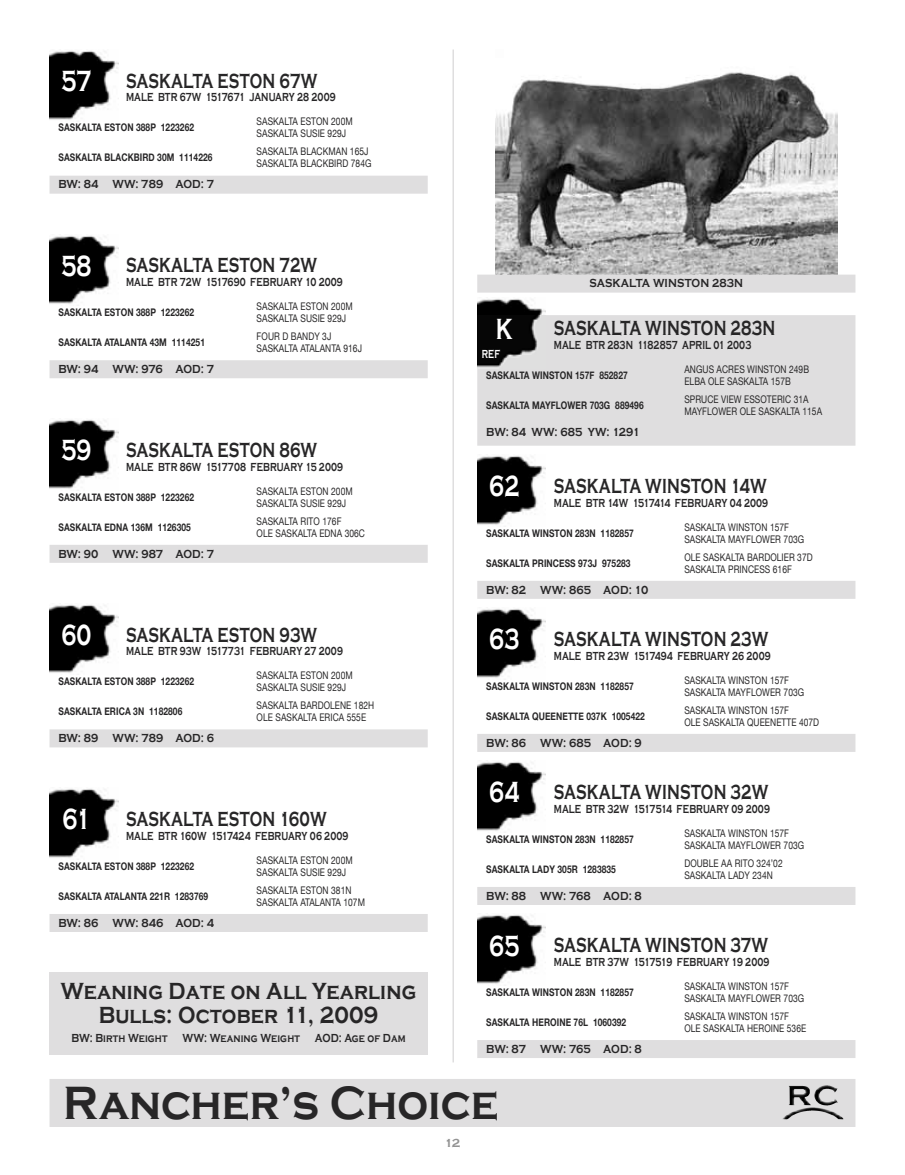
<style>
.page{position:relative;width:905px;height:1175px;background:#fff}
.page>*{position:absolute;margin:0;border:0;box-sizing:border-box;transform-origin:0 0}
.t1{font:700 48px "Copperplate Gothic";color:#272627;scale:.9 1}
.t2{font:700 30px "Copperplate Gothic";color:#fff;scale:.7 1}
.t3{font:700 24px/24px "Copperplate Gothic";letter-spacing:.01em;color:#272627;text-align:center;scale:.85 1}
.t4{font:700 21px "Copperplate Gothic";letter-spacing:.01em;color:#272627;scale:.7 1}
.t5{font:700 12px "Copperplate Gothic";letter-spacing:.01em;color:#272627;scale:.7 1}
.t6{font:700 12px "Copperplate Gothic";letter-spacing:.01em;color:#272627;scale:.85 1}
.t7{font:700 12px "Copperplate Gothic";letter-spacing:.01em;color:#272627;scale:.8 1}
.t8{font:700 12px "Copperplate Gothic";letter-spacing:-.01em;color:#272627;scale:.85 1}
.t9{font:700 12px "Copperplate Gothic";color:#fff;scale:.66 1}
.t10{font:700 12px "Copperplate Gothic";color:#939393}
.t11{font:10.5px/18px "Helvetica Neue";letter-spacing:.01em;color:#272627;scale:.8 1}
.t12{font:700 10.5px "Helvetica Neue";letter-spacing:.01em;color:#272627;scale:.8 1}
.s1{font-size:30px;color:#fff}
</style>
<div class="page">
<hr style="left:452px;top:50px;width:2px;height:1012px;background:#dfdedf">
<div style="left:50px;top:1078px;width:805px;height:48px;background:#dfdedf"></div>
<img style="left:814px;top:1085px;width:23px;height:20px">
<img style="left:789px;top:1085px;width:21px;height:20px">
<img style="left:782px;top:1107px;width:61px;height:12px">
<img style="left:495px;top:72px;width:342px;height:202px">
<div style="left:477px;top:274px;width:378px;height:18px;background:#dfdedf"></div>
<img style="left:477px;top:299px;width:69px;height:16px">
<div style="left:477px;top:315px;width:378px;height:131px;background:#dfdedf"></div>
<img style="left:477px;top:315px;width:68px;height:54px">
<img style="left:50px;top:236px;width:68px;height:68px">
<div style="left:50px;top:360px;width:378px;height:18px;background:#dfdedf"></div>
<img style="left:50px;top:420px;width:68px;height:69px">
<div style="left:50px;top:545px;width:378px;height:18px;background:#dfdedf"></div>
<img style="left:50px;top:605px;width:68px;height:68px">
<div style="left:50px;top:729px;width:378px;height:18px;background:#dfdedf"></div>
<img style="left:50px;top:789px;width:68px;height:69px">
<div style="left:50px;top:914px;width:378px;height:18px;background:#dfdedf"></div>
<img style="left:50px;top:51px;width:68px;height:69px">
<div style="left:50px;top:176px;width:378px;height:18px;background:#dfdedf"></div>
<img style="left:477px;top:456px;width:69px;height:69px">
<div style="left:477px;top:581px;width:378px;height:18px;background:#dfdedf"></div>
<img style="left:477px;top:609px;width:69px;height:69px">
<div style="left:477px;top:734px;width:378px;height:18px;background:#dfdedf"></div>
<img style="left:477px;top:762px;width:69px;height:69px">
<div style="left:477px;top:887px;width:378px;height:18px;background:#dfdedf"></div>
<img style="left:477px;top:915px;width:69px;height:69px">
<div style="left:477px;top:1040px;width:378px;height:18px;background:#dfdedf"></div>
<div style="left:50px;top:972px;width:378px;height:83px;background:#dfdedf"></div>
<h3 class="t4" style="left:62px;top:69px;width:367px"><span class="s1">57</span> SASKALTA ESTON 67W</h3>
<p class="t5" style="left:126px;top:91px;width:301px">MALE BTR 67W 1517671 JANUARY 28 2009</p>
<p class="t11" style="left:256px;top:112px;width:122px">SASKALTA ESTON 200M</p>
<p class="t12" style="left:58px;top:121px;width:171px">SASKALTA ESTON 388P 1223262</p>
<p class="t11" style="left:256px;top:124px;width:141px">SASKALTA SUSIE 929J<br>SASKALTA BLACKMAN 165J</p>
<p class="t12" style="left:58px;top:151px;width:194px">SASKALTA BLACKBIRD 30M 1114226</p>
<p class="t11" style="left:256px;top:154px;width:145px">SASKALTA BLACKBIRD 784G</p>
<p class="t6" style="left:58px;top:178px;width:184px">BW: 84 WW: 789 AOD: 7</p>
<h3 class="t4" style="left:61px;top:254px;width:367px"><span class="s1">58</span> SASKALTA ESTON 72W</h3>
<p class="t5" style="left:126px;top:275px;width:311px">MALE BTR 72W 1517690 FEBRUARY 10 2009</p>
<p class="t11" style="left:256px;top:297px;width:122px">SASKALTA ESTON 200M</p>
<p class="t12" style="left:58px;top:306px;width:171px">SASKALTA ESTON 388P 1223262</p>
<p class="t11" style="left:256px;top:309px;width:113px">SASKALTA SUSIE 929J<br>FOUR D BANDY 3J</p>
<p class="t12" style="left:58px;top:336px;width:184px">SASKALTA ATALANTA 43M 1114251</p>
<p class="t11" style="left:256px;top:339px;width:133px">SASKALTA ATALANTA 916J</p>
<p class="t8" style="left:58px;top:362px;width:184px">BW: 94 WW: 976 AOD: 7</p>
<h3 class="t4" style="left:61px;top:438px;width:367px"><span class="s1">59</span> SASKALTA ESTON 86W</h3>
<p class="t5" style="left:126px;top:460px;width:312px">MALE BTR 86W 1517708 FEBRUARY 15 2009</p>
<p class="t11" style="left:256px;top:481px;width:122px">SASKALTA ESTON 200M</p>
<p class="t12" style="left:58px;top:490px;width:171px">SASKALTA ESTON 388P 1223262</p>
<p class="t11" style="left:256px;top:493px;width:113px">SASKALTA SUSIE 929J<br>SASKALTA RITO 176F</p>
<p class="t12" style="left:58px;top:520px;width:167px">SASKALTA EDNA 136M 1126305</p>
<p class="t11" style="left:256px;top:523px;width:137px">OLE SASKALTA EDNA 306C</p>
<p class="t6" style="left:58px;top:547px;width:184px">BW: 90 WW: 987 AOD: 7</p>
<h3 class="t4" style="left:61px;top:623px;width:367px"><span class="s1">60</span> SASKALTA ESTON 93W</h3>
<p class="t5" style="left:126px;top:644px;width:311px">MALE BTR 93W 1517731 FEBRUARY 27 2009</p>
<p class="t11" style="left:256px;top:666px;width:122px">SASKALTA ESTON 200M</p>
<p class="t12" style="left:58px;top:675px;width:171px">SASKALTA ESTON 388P 1223262</p>
<p class="t11" style="left:256px;top:678px;width:149px">SASKALTA SUSIE 929J<br>SASKALTA BARDOLENE 182H</p>
<p class="t12" style="left:58px;top:705px;width:156px">SASKALTA ERICA 3N 1182806</p>
<p class="t11" style="left:256px;top:708px;width:138px">OLE SASKALTA ERICA 555E</p>
<p class="t6" style="left:58px;top:731px;width:184px">BW: 89 WW: 789 AOD: 6</p>
<h3 class="t4" style="left:62px;top:807px;width:379px"><span class="s1">61</span> SASKALTA ESTON 160W</h3>
<p class="t5" style="left:126px;top:829px;width:319px">MALE BTR 160W 1517424 FEBRUARY 06 2009</p>
<p class="t11" style="left:256px;top:850px;width:122px">SASKALTA ESTON 200M</p>
<p class="t12" style="left:58px;top:859px;width:171px">SASKALTA ESTON 388P 1223262</p>
<p class="t11" style="left:256px;top:862px;width:120px">SASKALTA SUSIE 929J<br>SASKALTA ESTON 381N</p>
<p class="t12" style="left:58px;top:889px;width:188px">SASKALTA ATALANTA 221R 1283769</p>
<p class="t11" style="left:256px;top:892px;width:137px">SASKALTA ATALANTA 107M</p>
<p class="t6" style="left:58px;top:916px;width:184px">BW: 86 WW: 846 AOD: 4</p>
<h3 class="t3" style="left:61px;top:979px;width:420px">Weaning Date on All Yearling<br>Bulls: October 11, 2009</h3>
<p class="t7" style="left:71px;top:1031px;width:121px">BW: Birth Weight</p>
<p class="t7" style="left:182px;top:1031px;width:148px">WW: Weaning Weight</p>
<p class="t7" style="left:315px;top:1031px;width:115px">AOD: Age of Dam</p>
<p class="t6" style="left:589px;top:277px;width:182px">SASKALTA WINSTON 283N</p>
<h2 class="t2" style="left:496px;top:312px;width:26px">K</h2>
<h3 class="t4" style="left:554px;top:317px;width:318px">SASKALTA WINSTON 283N</h3>
<p class="t5" style="left:554px;top:338px;width:284px">MALE BTR 283N 1182857 APRIL 01 2003</p>
<p class="t9" style="left:481px;top:347px;width:29px">REF</p>
<p class="t11" style="left:684px;top:360px;width:157px">ANGUS ACRES WINSTON 249B</p>
<p class="t12" style="left:486px;top:369px;width:178px">SASKALTA WINSTON 157F 852827</p>
<p class="t11" style="left:684px;top:372px;width:157px">ELBA OLE SASKALTA 157B<br>SPRUCE VIEW ESSOTERIC 31A</p>
<p class="t12" style="left:486px;top:399px;width:198px">SASKALTA MAYFLOWER 703G 889496</p>
<p class="t11" style="left:684px;top:402px;width:174px">MAYFLOWER OLE SASKALTA 115A</p>
<p class="t6" style="left:486px;top:425px;width:182px">BW: 84 WW: 685 YW: 1291</p>
<h3 class="t4" style="left:489px;top:474px;width:398px"><span class="s1">62</span> SASKALTA WINSTON 14W</h3>
<p class="t5" style="left:554px;top:496px;width:308px">MALE BTR 14W 1517414 FEBRUARY 04 2009</p>
<p class="t11" style="left:684px;top:517px;width:132px">SASKALTA WINSTON 157F</p>
<p class="t12" style="left:486px;top:526px;width:186px">SASKALTA WINSTON 283N 1182857</p>
<p class="t11" style="left:684px;top:529px;width:162px">SASKALTA MAYFLOWER 703G<br>OLE SASKALTA BARDOLIER 37D</p>
<p class="t12" style="left:486px;top:556px;width:182px">SASKALTA PRINCESS 973J 975283</p>
<p class="t11" style="left:684px;top:559px;width:136px">SASKALTA PRINCESS 616F</p>
<p class="t6" style="left:486px;top:583px;width:192px">BW: 82 WW: 865 AOD: 10</p>
<h3 class="t4" style="left:489px;top:627px;width:400px"><span class="s1">63</span> SASKALTA WINSTON 23W</h3>
<p class="t5" style="left:554px;top:649px;width:311px">MALE BTR 23W 1517494 FEBRUARY 26 2009</p>
<p class="t11" style="left:684px;top:670px;width:132px">SASKALTA WINSTON 157F</p>
<p class="t12" style="left:486px;top:679px;width:186px">SASKALTA WINSTON 283N 1182857</p>
<p class="t11" style="left:684px;top:682px;width:151px">SASKALTA MAYFLOWER 703G<br>SASKALTA WINSTON 157F</p>
<p class="t12" style="left:486px;top:709px;width:200px">SASKALTA QUEENETTE 037K 1005422</p>
<p class="t11" style="left:684px;top:712px;width:170px">OLE SASKALTA QUEENETTE 407D</p>
<p class="t6" style="left:486px;top:736px;width:184px">BW: 86 WW: 685 AOD: 9</p>
<h3 class="t4" style="left:489px;top:780px;width:400px"><span class="s1">64</span> SASKALTA WINSTON 32W</h3>
<p class="t5" style="left:554px;top:802px;width:310px">MALE BTR 32W 1517514 FEBRUARY 09 2009</p>
<p class="t11" style="left:684px;top:823px;width:132px">SASKALTA WINSTON 157F</p>
<p class="t12" style="left:486px;top:832px;width:186px">SASKALTA WINSTON 283N 1182857</p>
<p class="t11" style="left:684px;top:835px;width:151px">SASKALTA MAYFLOWER 703G<br>DOUBLE AA RITO 324’02</p>
<p class="t12" style="left:486px;top:862px;width:164px">SASKALTA LADY 305R 1283835</p>
<p class="t11" style="left:684px;top:865px;width:112px">SASKALTA LADY 234N</p>
<p class="t6" style="left:486px;top:889px;width:184px">BW: 88 WW: 768 AOD: 8</p>
<h3 class="t4" style="left:489px;top:933px;width:400px"><span class="s1">65</span> SASKALTA WINSTON 37W</h3>
<p class="t5" style="left:554px;top:955px;width:309px">MALE BTR 37W 1517519 FEBRUARY 19 2009</p>
<p class="t11" style="left:684px;top:976px;width:132px">SASKALTA WINSTON 157F</p>
<p class="t12" style="left:486px;top:985px;width:186px">SASKALTA WINSTON 283N 1182857</p>
<p class="t11" style="left:684px;top:988px;width:151px">SASKALTA MAYFLOWER 703G<br>SASKALTA WINSTON 157F</p>
<p class="t12" style="left:486px;top:1015px;width:176px">SASKALTA HEROINE 76L 1060392</p>
<p class="t11" style="left:684px;top:1018px;width:154px">OLE SASKALTA HEROINE 536E</p>
<p class="t6" style="left:486px;top:1042px;width:184px">BW: 87 WW: 765 AOD: 8</p>
<h1 class="t1" style="left:63px;top:1076px;width:485px">Rancher’s Choice</h1>
<p class="t10" style="left:444px;top:1136px;width:18px">12</p>
</div>
